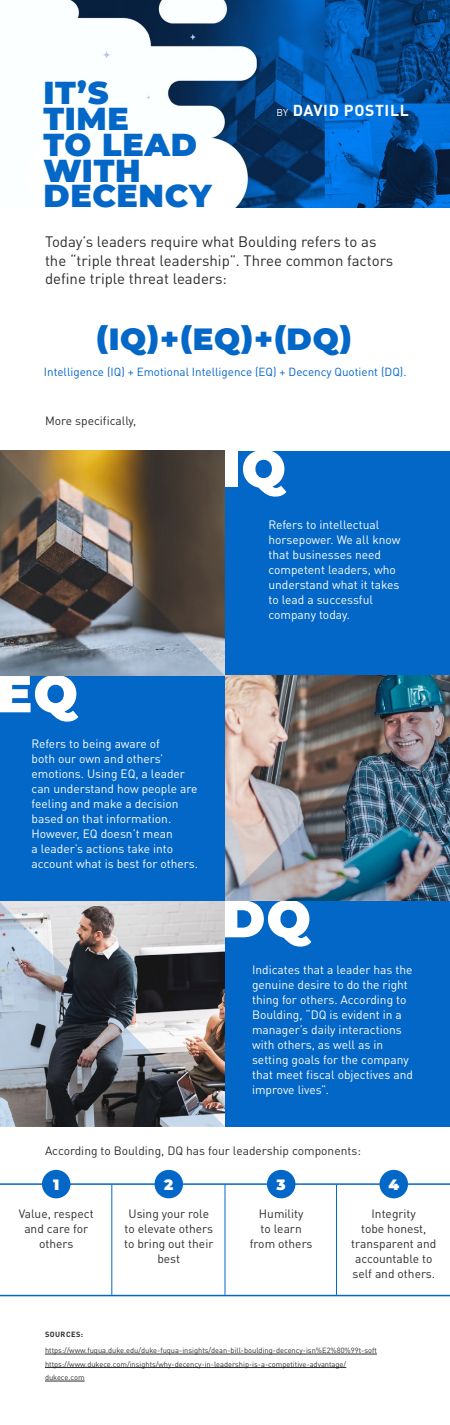
<style>
.page{position:relative;width:450px;height:1425px;background:#fff}
.page>*{position:absolute;margin:0;border:0;box-sizing:border-box;transform-origin:0 0}
.t1{font:900 52.5px "Montserrat";color:#fff}
.t2{font:900 31.72px/26px "Montserrat";letter-spacing:.02em;color:#0367c7}
.t3{font:900 30.75px "Montserrat";color:#0367c7}
.t4{font:700 15.67px "DINOT";letter-spacing:.04em;color:#fff}
.t5{font:15px/18.8px "DINOT";color:#2e2e2d}
.t6{font:900 15px "Montserrat";color:#fff}
.t7{font:12px/15px "DINOT";color:#fff}
.t8{font:12px/15px "DINOT";color:#2e2e2d;text-align:center}
.t9{font:11.62px "DINOT";color:#0367c7}
.t10{font:7.5px/13.5px "DINOT";color:#2e2e2d}
.t11{font:700 7.5px "DINOT";letter-spacing:.06em;color:#2e2e2d}
.s1{font-weight:400;font-size:9.82px}
</style>
<div class="page">
<hr style="left:0;top:1183px;width:450px;height:2px;background:#0367c7">
<img style="left:69px;top:0;width:381px;height:207px">
<div style="left:225px;top:451px;width:225px;height:225px;background:#0367c7"></div>
<div style="left:0;top:676px;width:225px;height:226px;background:#0367c7"></div>
<div style="left:225px;top:901px;width:225px;height:225px;background:#0367c7"></div>
<div style="left:42px;top:1170px;width:28px;height:28px;background:#0367c7;border-radius:50%"></div>
<div style="left:155px;top:1170px;width:28px;height:28px;background:#0367c7;border-radius:50%"></div>
<div style="left:267px;top:1170px;width:28px;height:28px;background:#0367c7;border-radius:50%"></div>
<div style="left:380px;top:1170px;width:28px;height:28px;background:#0367c7;border-radius:50%"></div>
<hr style="left:45px;top:1354px;width:332px;height:1px;background:#2e2e2d">
<hr style="left:45px;top:1367px;width:301px;height:1px;background:#2e2e2d">
<hr style="left:45px;top:1381px;width:40px;height:1px;background:#2e2e2d">
<img style="left:225px;top:675px;width:225px;height:226px">
<img style="left:0;top:902px;width:225px;height:225px">
<img style="left:0;top:451px;width:225px;height:225px">
<hr style="left:0;top:1295px;width:450px;height:1px;background:#0367c7">
<hr style="left:112px;top:1185px;width:1px;height:110px;background:#0367c7">
<hr style="left:225px;top:1185px;width:1px;height:110px;background:#0367c7">
<hr style="left:336px;top:1185px;width:1px;height:110px;background:#0367c7">
<h2 class="t2" style="left:44px;top:78px;width:170px">IT’S<br>TIME<br>TO LEAD<br>WITH<br>DECENCY</h2>
<h3 class="t4" style="left:276px;top:100px;width:134px"><span class="s1">BY</span> DAVID POSTILL</h3>
<p class="t5" style="left:45px;top:232px;width:350px">Today’s leaders require what Boulding refers to as the “triple threat leadership”. Three common factors define triple threat leaders:</p>
<h3 class="t3" style="left:96px;top:316px;width:258px">(IQ)+(EQ)+(DQ)</h3>
<p class="t9" style="left:44px;top:365px;width:364px">Intelligence (IQ) + Emotional Intelligence (EQ) + Decency Quotient (DQ).</p>
<p class="t8" style="left:45px;top:413px;width:93px">More specifically,</p>
<h1 class="t1" style="left:-3px;top:654px;width:82px">EQ</h1>
<p class="t7" style="left:32px;top:736px;width:168px">Refers to being aware of<br>both our own and others’ emotions. Using EQ, a leader can understand how people are feeling and make a decision based on that information.<br>However, EQ doesn’t mean<br>a leader’s actions take into account what is best for others.</p>
<h1 class="t1" style="left:222px;top:429px;width:65px">IQ</h1>
<p class="t7" style="left:268px;top:517px;width:133px">Refers to intellectual horsepower. We all know that businesses need competent leaders, who understand what it takes to lead a successful company today.</p>
<h1 class="t1" style="left:222px;top:879px;width:90px">DQ</h1>
<p class="t7" style="left:252px;top:962px;width:162px">Indicates that a leader has the genuine desire to do the right thing for others. According to<br>Boulding, “DQ is evident in a manager’s daily interactions with others, as well as in setting goals for the company that meet fiscal objectives and improve lives”.</p>
<p class="t8" style="left:45px;top:1143px;width:317px">According to Boulding, DQ has four leadership components:</p>
<p class="t6" style="left:53px;top:1173px;width:8px">1</p>
<p class="t8" style="left:19px;top:1206px;width:76px">Value, respect and care for others</p>
<p class="t6" style="left:164px;top:1173px;width:11px">2</p>
<p class="t6" style="left:277px;top:1173px;width:11px">3</p>
<p class="t6" style="left:388px;top:1173px;width:12px">4</p>
<p class="t8" style="left:124px;top:1206px;width:91px">Using your role to elevate others to bring out their best</p>
<p class="t8" style="left:250px;top:1206px;width:64px">Humility<br>to learn from others</p>
<p class="t8" style="left:351px;top:1206px;width:87px">Integrity<br>tobe honest, transparent and accountable to self and others.</p>
<p class="t11" style="left:45px;top:1330px;width:40px">SOURCES:</p>
<p class="t10" style="left:45px;top:1343px;width:333px">https://www.fuqua.duke.edu/duke-fuqua-insights/dean-bill-boulding-decency-isn%E2%80%99t-soft https://www.dukece.com/insights/why-decency-in-leadership-is-a-competitive-advantage/ dukece.com</p>
</div>
